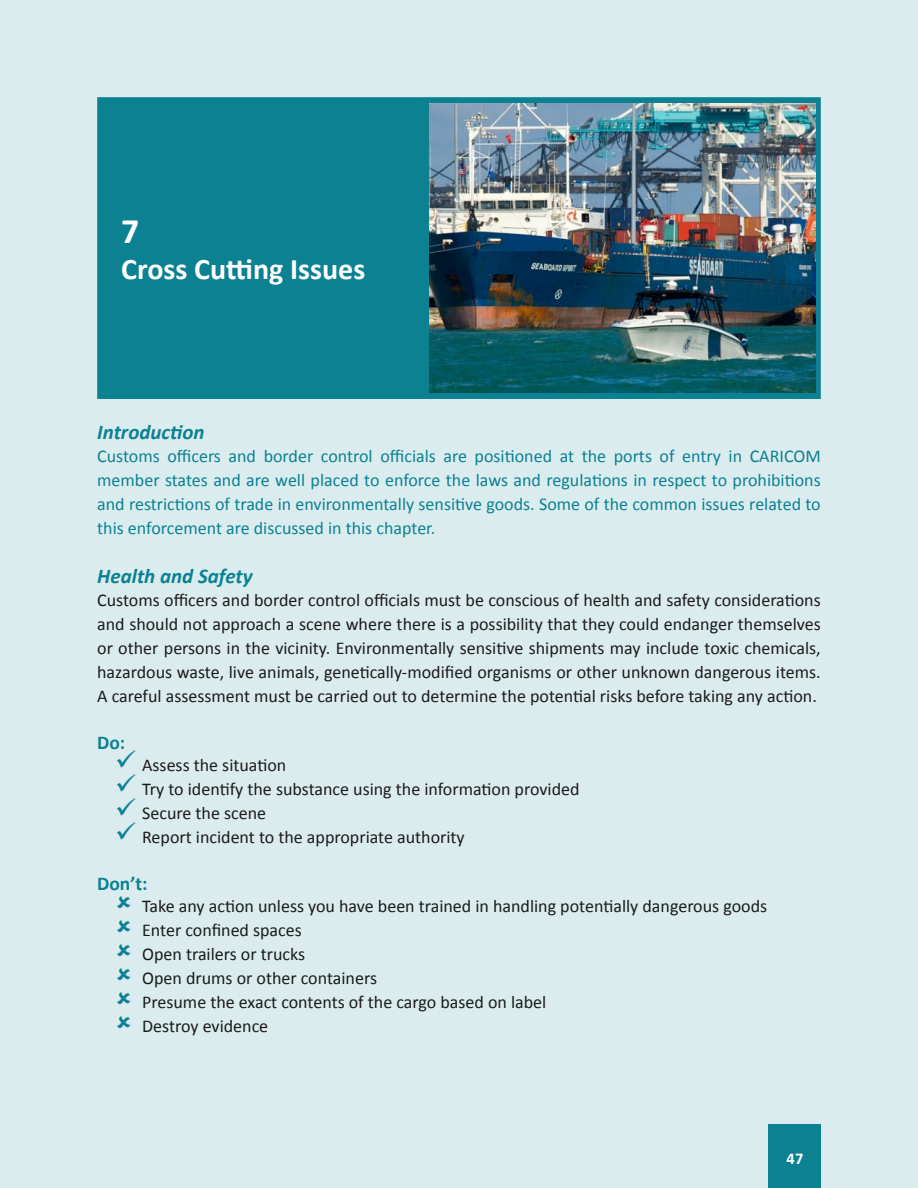
<style>
.page{position:relative;width:918px;height:1188px;background:#fff}
.page>*{position:absolute;margin:0;border:0;box-sizing:border-box;transform-origin:0 0}
.t1{font:700 36px "Calibri";color:#fff}
.t2{font:700 30px "Calibri";color:#fff}
.t3{font:italic 700 21px "Calibri";color:#0c8192}
.t4{font:700 19.5px "Calibri";color:#0c8192}
.t5{font:18px/24px "Calibri";color:#1c1b1a}
.t6{font:18px/24px "Calibri";color:#0c8192;text-align:justify}
.t7{font:700 16.5px "Calibri";color:#fff}
</style>
<div class="page">
<div style="left:1px;top:0;width:917px;height:1188px;background:#daecee"></div>
<div style="left:768px;top:1124px;width:52px;height:64px;background:#0c8192"></div>
<div style="left:97px;top:97px;width:724px;height:302px;background:#0c8192"></div>
<img style="left:429px;top:103px;width:387px;height:290px">
<h1 class="t1" style="left:121px;top:209px;width:20px">7</h1>
<h2 class="t2" style="left:121px;top:250px;width:246px">Cross Cutting Issues</h2>
<p class="t3" style="left:97px;top:419px;width:109px">Introduction</p>
<p class="t6" style="left:97px;top:443px;width:725px">Customs officers and border control officials are positioned at the ports of entry in CARICOM member states and are well placed to enforce the laws and regulations in respect to prohibitions and restrictions of trade in environmentally sensitive goods. Some of the common issues related to this enforcement are discussed in this chapter.</p>
<p class="t3" style="left:97px;top:563px;width:157px">Health and Safety</p>
<p class="t5" style="left:97px;top:587px;width:725px;text-align:justify">Customs officers and border control officials must be conscious of health and safety considerations and should not approach a scene where there is a possibility that they could endanger themselves or other persons in the vicinity. Environmentally sensitive shipments may include toxic chemicals, hazardous waste, live animals, genetically-modified organisms or other unknown dangerous items.<br>A careful assessment must be carried out to determine the potential risks before taking any action.</p>
<p class="t4" style="left:97px;top:731px;width:30px">Do:</p>
<p class="t5" style="left:142px;top:752px;width:439px">Assess the situation<br>Try to identify the substance using the information provided Secure the scene<br>Report incident to the appropriate authority</p>
<p class="t4" style="left:97px;top:871px;width:52px">Don’t:</p>
<p class="t5" style="left:142px;top:893px;width:626px">Take any action unless you have been trained in handling potentially dangerous goods Enter confined spaces<br>Open trailers or trucks<br>Open drums or other containers<br>Presume the exact contents of the cargo based on label<br>Destroy evidence</p>
<p class="t7" style="left:787px;top:1148px;width:18px">47</p>
</div>
